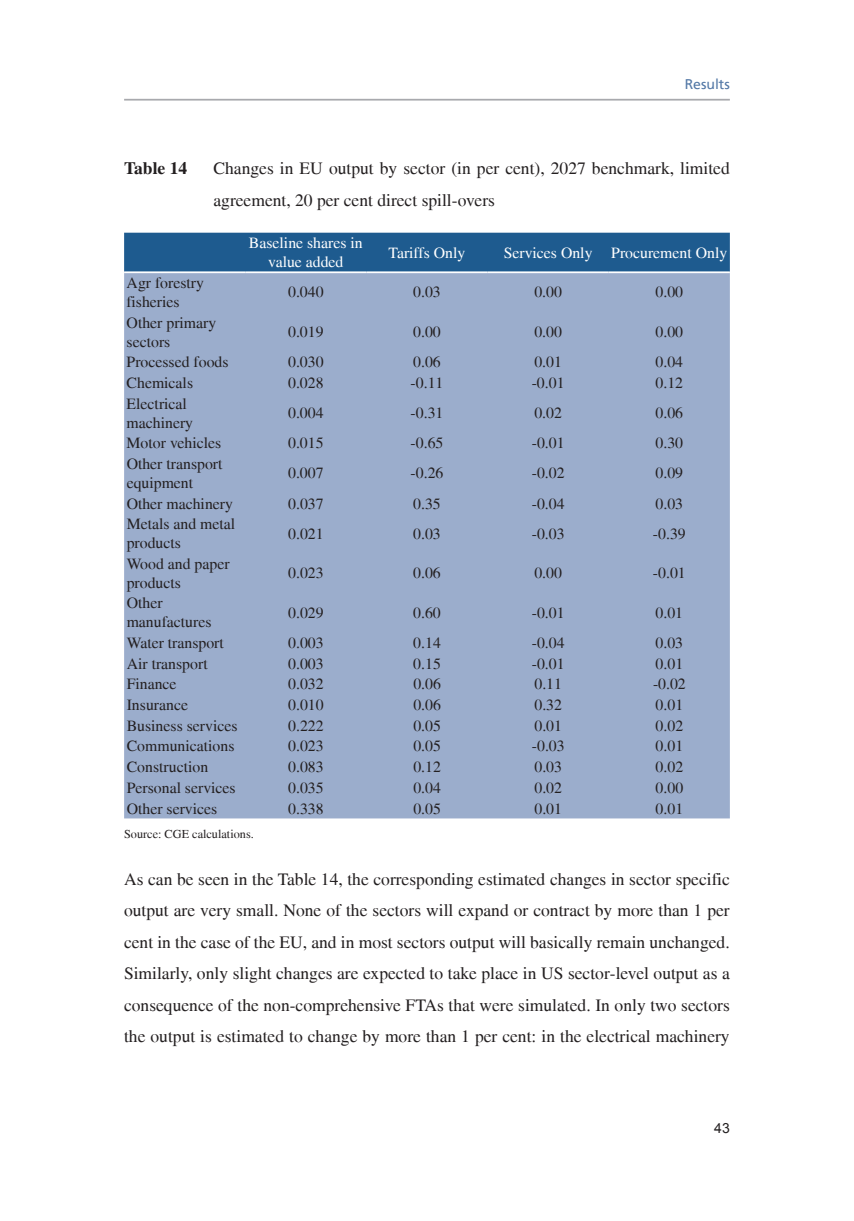
<style>
.page{position:relative;width:854px;height:1221px;background:#fff}
.page>*{position:absolute;margin:0;border:0;box-sizing:border-box;transform-origin:0 0}
.t1{font:17.5px/31.5px "Times LT";color:#231f20}
.t2{font:700 17.5px "Times LT";color:#231f20}
.t3{font:15.75px/18.9px "Times LT";color:#231f20}
.t4{font:15.75px/18.9px "Times LT";color:#fff;text-align:center}
.t5{font:14px "Frutiger LT";color:#5378a6}
.t6{font:14px "Arial";color:#231f20}
.t7{font:12.25px "Times LT";color:#231f20}
</style>
<div class="page">
<hr style="left:124px;top:99px;width:605px;height:2px;background:#a8a9ad">
<div style="left:124px;top:233px;width:605px;height:38px;background:#1e5b8f"></div>
<div style="left:124px;top:273px;width:605px;height:545px;background:#9badcc"></div>
<p class="t5" style="left:684px;top:76px;width:47px">Results</p>
<p class="t2" style="left:124px;top:158px;width:65px">Table 14</p>
<p class="t1" style="left:213px;top:153px;width:517px">Changes in EU output by sector (in per cent), 2027 benchmark, limited agreement, 20 per cent direct spill-overs</p>
<p class="t4" style="left:249px;top:233px;width:115px">Baseline shares in value added</p>
<p class="t4" style="left:388px;top:243px;width:78px">Tariffs Only</p>
<p class="t4" style="left:503px;top:243px;width:225px">Services Only Procurement Only</p>
<p class="t3" style="left:127px;top:273px;width:79px">Agr forestry fisheries</p>
<p class="t3" style="left:288px;top:282px;width:37px">0.040</p>
<p class="t3" style="left:413px;top:282px;width:29px">0.03</p>
<p class="t3" style="left:534px;top:282px;width:29px">0.00</p>
<p class="t3" style="left:655px;top:282px;width:29px">0.00</p>
<p class="t3" style="left:127px;top:313px;width:91px">Other primary sectors</p>
<p class="t3" style="left:288px;top:322px;width:37px">0.019</p>
<p class="t3" style="left:413px;top:322px;width:29px">0.00</p>
<p class="t3" style="left:534px;top:322px;width:29px">0.00</p>
<p class="t3" style="left:655px;top:322px;width:29px">0.00</p>
<p class="t3" style="left:127px;top:352px;width:103px">Processed foods</p>
<p class="t3" style="left:288px;top:352px;width:37px">0.030</p>
<p class="t3" style="left:413px;top:352px;width:29px">0.06</p>
<p class="t3" style="left:534px;top:352px;width:29px">0.01</p>
<p class="t3" style="left:655px;top:352px;width:29px">0.04</p>
<p class="t3" style="left:127px;top:373px;width:68px">Chemicals</p>
<p class="t3" style="left:288px;top:373px;width:37px">0.028</p>
<p class="t3" style="left:410px;top:373px;width:34px">-0.11</p>
<p class="t3" style="left:531px;top:373px;width:34px">-0.01</p>
<p class="t3" style="left:655px;top:373px;width:29px">0.12</p>
<p class="t3" style="left:127px;top:394px;width:68px">Electrical machinery</p>
<p class="t3" style="left:288px;top:403px;width:37px">0.004</p>
<p class="t3" style="left:410px;top:403px;width:34px">-0.31</p>
<p class="t3" style="left:534px;top:403px;width:29px">0.02</p>
<p class="t3" style="left:655px;top:403px;width:29px">0.06</p>
<p class="t3" style="left:127px;top:433px;width:96px">Motor vehicles</p>
<p class="t3" style="left:288px;top:433px;width:37px">0.015</p>
<p class="t3" style="left:410px;top:433px;width:34px">-0.65</p>
<p class="t3" style="left:531px;top:433px;width:34px">-0.01</p>
<p class="t3" style="left:655px;top:433px;width:29px">0.30</p>
<p class="t3" style="left:127px;top:454px;width:97px">Other transport equipment</p>
<p class="t3" style="left:288px;top:463px;width:37px">0.007</p>
<p class="t3" style="left:410px;top:463px;width:34px">-0.26</p>
<p class="t3" style="left:531px;top:463px;width:34px">-0.02</p>
<p class="t3" style="left:655px;top:463px;width:29px">0.09</p>
<p class="t3" style="left:127px;top:493px;width:108px">Other machinery</p>
<p class="t3" style="left:288px;top:493px;width:37px">0.037</p>
<p class="t3" style="left:413px;top:493px;width:29px">0.35</p>
<p class="t3" style="left:531px;top:493px;width:34px">-0.04</p>
<p class="t3" style="left:655px;top:493px;width:29px">0.03</p>
<p class="t3" style="left:127px;top:514px;width:110px">Metals and metal products</p>
<p class="t3" style="left:288px;top:524px;width:37px">0.021</p>
<p class="t3" style="left:413px;top:524px;width:29px">0.03</p>
<p class="t3" style="left:531px;top:524px;width:34px">-0.03</p>
<p class="t3" style="left:652px;top:524px;width:34px">-0.39</p>
<p class="t3" style="left:127px;top:554px;width:104px">Wood and paper products</p>
<p class="t3" style="left:288px;top:563px;width:37px">0.023</p>
<p class="t3" style="left:413px;top:563px;width:29px">0.06</p>
<p class="t3" style="left:534px;top:563px;width:29px">0.00</p>
<p class="t3" style="left:652px;top:563px;width:34px">-0.01</p>
<p class="t3" style="left:127px;top:593px;width:86px">Other manufactures</p>
<p class="t3" style="left:288px;top:603px;width:37px">0.029</p>
<p class="t3" style="left:413px;top:603px;width:29px">0.60</p>
<p class="t3" style="left:531px;top:603px;width:34px">-0.01</p>
<p class="t3" style="left:655px;top:603px;width:29px">0.01</p>
<p class="t3" style="left:127px;top:633px;width:99px">Water transport</p>
<p class="t3" style="left:288px;top:633px;width:37px">0.003</p>
<p class="t3" style="left:413px;top:633px;width:29px">0.14</p>
<p class="t3" style="left:531px;top:633px;width:34px">-0.04</p>
<p class="t3" style="left:655px;top:633px;width:29px">0.03</p>
<p class="t3" style="left:127px;top:654px;width:82px">Air transport</p>
<p class="t3" style="left:288px;top:654px;width:37px">0.003</p>
<p class="t3" style="left:413px;top:654px;width:29px">0.15</p>
<p class="t3" style="left:531px;top:654px;width:34px">-0.01</p>
<p class="t3" style="left:655px;top:654px;width:29px">0.01</p>
<p class="t3" style="left:127px;top:674px;width:51px">Finance</p>
<p class="t3" style="left:288px;top:674px;width:37px">0.032</p>
<p class="t3" style="left:413px;top:674px;width:29px">0.06</p>
<p class="t3" style="left:534px;top:674px;width:29px">0.11</p>
<p class="t3" style="left:652px;top:674px;width:34px">-0.02</p>
<p class="t3" style="left:127px;top:695px;width:63px">Insurance</p>
<p class="t3" style="left:288px;top:695px;width:37px">0.010</p>
<p class="t3" style="left:413px;top:695px;width:29px">0.06</p>
<p class="t3" style="left:534px;top:695px;width:29px">0.32</p>
<p class="t3" style="left:655px;top:695px;width:29px">0.01</p>
<p class="t3" style="left:127px;top:716px;width:112px">Business services</p>
<p class="t3" style="left:288px;top:716px;width:37px">0.222</p>
<p class="t3" style="left:413px;top:716px;width:29px">0.05</p>
<p class="t3" style="left:534px;top:716px;width:29px">0.01</p>
<p class="t3" style="left:655px;top:716px;width:29px">0.02</p>
<p class="t3" style="left:127px;top:736px;width:109px">Communications</p>
<p class="t3" style="left:288px;top:736px;width:37px">0.023</p>
<p class="t3" style="left:413px;top:736px;width:29px">0.05</p>
<p class="t3" style="left:531px;top:736px;width:34px">-0.03</p>
<p class="t3" style="left:655px;top:736px;width:29px">0.01</p>
<p class="t3" style="left:127px;top:757px;width:83px">Construction</p>
<p class="t3" style="left:288px;top:757px;width:37px">0.083</p>
<p class="t3" style="left:413px;top:757px;width:29px">0.12</p>
<p class="t3" style="left:534px;top:757px;width:29px">0.03</p>
<p class="t3" style="left:655px;top:757px;width:29px">0.02</p>
<p class="t3" style="left:127px;top:778px;width:110px">Personal services</p>
<p class="t3" style="left:288px;top:778px;width:37px">0.035</p>
<p class="t3" style="left:413px;top:778px;width:29px">0.04</p>
<p class="t3" style="left:534px;top:778px;width:29px">0.02</p>
<p class="t3" style="left:655px;top:778px;width:29px">0.00</p>
<p class="t3" style="left:127px;top:798px;width:92px">Other services</p>
<p class="t3" style="left:288px;top:798px;width:37px">0.338</p>
<p class="t3" style="left:413px;top:798px;width:29px">0.05</p>
<p class="t3" style="left:534px;top:798px;width:29px">0.01</p>
<p class="t3" style="left:655px;top:798px;width:29px">0.01</p>
<p class="t7" style="left:124px;top:827px;width:131px">Source: CGE calculations.</p>
<p class="t1" style="left:124px;top:862px;width:607px;text-align:justify">As can be seen in the Table 14, the corresponding estimated changes in sector specific output are very small. None of the sectors will expand or contract by more than 1 per cent in the case of the EU, and in most sectors output will basically remain unchanged.<br>Similarly, only slight changes are expected to take place in US sector-level output as a consequence of the non-comprehensive FTAs that were simulated. In only two sectors the output is estimated to change by more than 1 per cent: in the electrical machinery</p>
<p class="t6" style="left:714px;top:1118px;width:17px">43</p>
</div>
